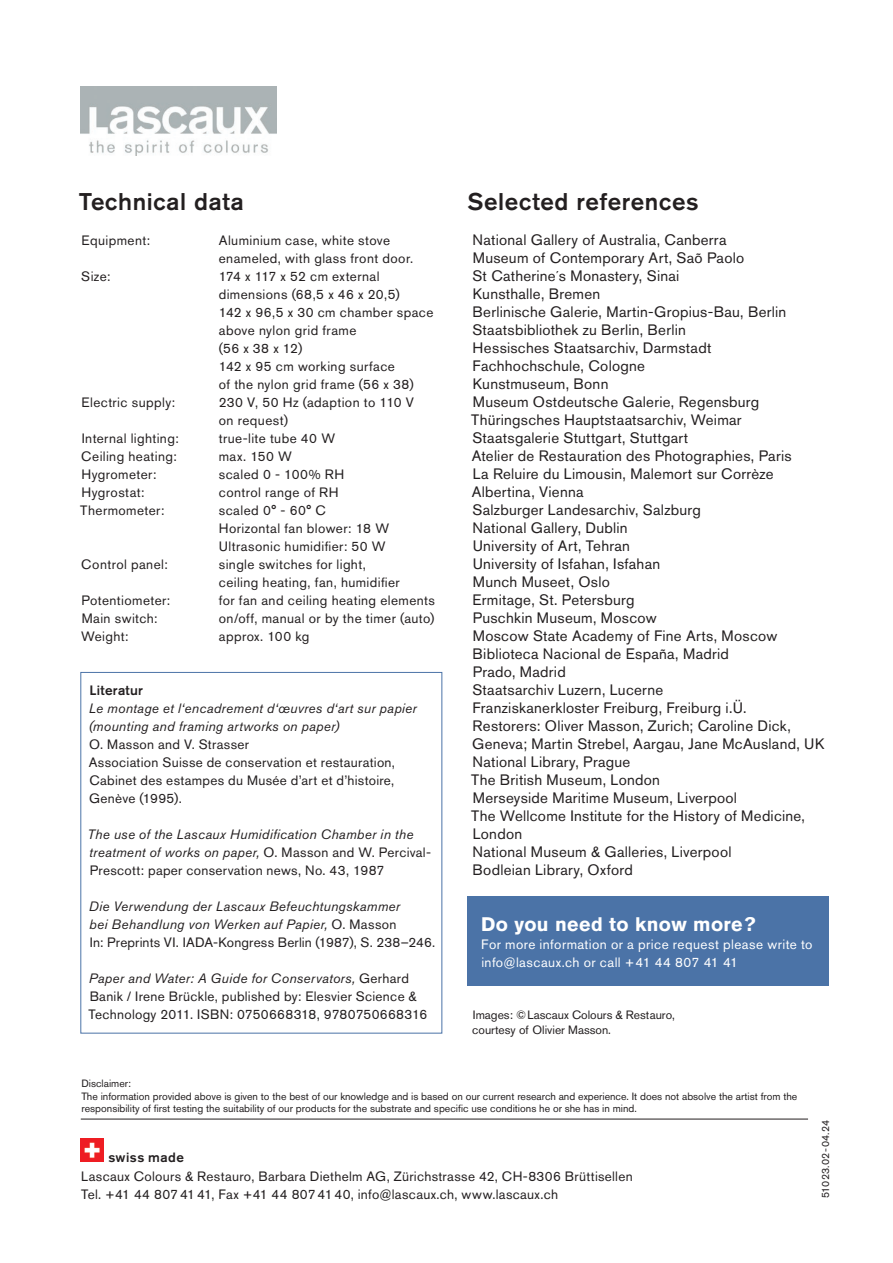
<style>
.page{position:relative;width:893px;height:1263px;background:#fff}
.page>*{position:absolute;margin:0;border:0;box-sizing:border-box;transform-origin:0 0}
.t1{font:500 24px "Akzidenz Grotesk BE";letter-spacing:.025em;color:#231f20}
.t2{font:700 19.5px "Akzidenz Grotesk BE";letter-spacing:.015em;color:#fff}
.t3{font:15px/18px "Akzidenz Grotesk BE";letter-spacing:.02em;color:#231f20}
.t4{font:13.5px/18px "Akzidenz Grotesk BE";letter-spacing:.03em;color:#231f20}
.t5{font:italic 13.5px/18px "Akzidenz Grotesk BE";letter-spacing:.02em;color:#231f20}
.t6{font:13.5px/18px "Akzidenz Grotesk BE";letter-spacing:.03em;color:#fff}
.t7{font:500 13.5px "Akzidenz Grotesk BE";letter-spacing:.02em;color:#231f20}
.t8{font:500 13.35px "Akzidenz Grotesk BE";letter-spacing:.035em;color:#231f20}
.t9{font:12px/14.4px "Akzidenz Grotesk BE";color:#231f20}
.t10{font:10.5px/12.6px "Akzidenz Grotesk BE";color:#231f20}
.t11{font:10.5px "Akzidenz Grotesk BE";letter-spacing:.02em;color:#231f20}
.s1{font-style:normal}
.s2{font-style:italic}
</style>
<div class="page">
<div style="left:80px;top:672px;width:362px;height:361px;border:1px solid #4b73a7"></div>
<div style="left:468px;top:897px;width:361px;height:89px;background:#4b73a7"></div>
<img style="left:81px;top:1138px;width:23px;height:24px">
<img style="left:81px;top:86px;width:195px;height:70px">
<hr style="left:81px;top:1119px;width:727px;height:1px;background:#231f20">
<h1 class="t1" style="left:79px;top:187px;width:167px">Technical data</h1>
<h1 class="t1" style="left:467px;top:187px;width:233px">Selected references</h1>
<p class="t3" style="left:471px;top:231px;width:355px">National Gallery of Australia, Canberra<br>Museum of Contemporary Art, Saõ Paolo<br>St Catherine´s Monastery, Sinai<br>Kunsthalle, Bremen<br>Berlinische Galerie, Martin-Gropius-Bau, Berlin Staatsbibliothek zu Berlin, Berlin<br>Hessisches Staatsarchiv, Darmstadt Fachhochschule, Cologne<br>Kunstmuseum, Bonn<br>Museum Ostdeutsche Galerie, Regensburg Thüringsches Hauptstaatsarchiv, Weimar Staatsgalerie Stuttgart, Stuttgart<br>Atelier de Restauration des Photographies, Paris<br>La Reluire du Limousin, Malemort sur Corrèze Albertina, Vienna<br>Salzburger Landesarchiv, Salzburg<br>National Gallery, Dublin<br>University of Art, Tehran<br>University of Isfahan, Isfahan<br>Munch Museet, Oslo<br>Ermitage, St. Petersburg<br>Puschkin Museum, Moscow<br>Moscow State Academy of Fine Arts, Moscow Biblioteca Nacional de España, Madrid<br>Prado, Madrid<br>Staatsarchiv Luzern, Lucerne<br>Franziskanerkloster Freiburg, Freiburg i.Ü.<br>Restorers: Oliver Masson, Zurich; Caroline Dick, Geneva; Martin Strebel, Aargau, Jane McAusland, UK National Library, Prague<br>The British Museum, London<br>Merseyside Maritime Museum, Liverpool<br>The Wellcome Institute for the History of Medicine, London<br>National Museum &amp; Galleries, Liverpool<br>Bodleian Library, Oxford</p>
<p class="t4" style="left:82px;top:232px;width:70px">Equipment:</p>
<p class="t4" style="left:219px;top:232px;width:196px">Aluminium case, white stove enameled, with glass front door.</p>
<p class="t4" style="left:81px;top:268px;width:31px">Size:</p>
<p class="t4" style="left:219px;top:268px;width:216px">174 x 117 x 52 cm external dimensions (68,5 x 46 x 20,5)<br>142 x 96,5 x 30 cm chamber space above nylon grid frame<br>(56 x 38 x 12)<br>142 x 95 cm working surface<br>of the nylon grid frame (56 x 38)</p>
<p class="t4" style="left:82px;top:394px;width:95px">Electric supply:</p>
<p class="t4" style="left:219px;top:394px;width:197px">230 V, 50 Hz (adaption to 110 V on request)</p>
<p class="t4" style="left:82px;top:429px;width:99px">Internal lighting:</p>
<p class="t4" style="left:219px;top:429px;width:118px">true-lite tube 40 W</p>
<p class="t4" style="left:81px;top:447px;width:97px">Ceiling heating:</p>
<p class="t4" style="left:219px;top:447px;width:75px">max. 150 W</p>
<p class="t4" style="left:82px;top:465px;width:76px">Hygrometer:</p>
<p class="t4" style="left:219px;top:465px;width:127px">scaled 0 - 100% RH</p>
<p class="t4" style="left:82px;top:483px;width:64px">Hygrostat:</p>
<p class="t4" style="left:219px;top:483px;width:121px">control range of RH</p>
<p class="t4" style="left:80px;top:501px;width:86px">Thermometer:</p>
<p class="t4" style="left:219px;top:501px;width:172px">scaled 0° - 60° C<br>Horizontal fan blower: 18 W<br>Ultrasonic humidifier: 50 W</p>
<p class="t4" style="left:81px;top:555px;width:88px">Control panel:</p>
<p class="t4" style="left:219px;top:555px;width:183px">single switches for light, ceiling heating, fan, humidifier</p>
<p class="t4" style="left:82px;top:591px;width:90px">Potentiometer:</p>
<p class="t4" style="left:219px;top:591px;width:218px">for fan and ceiling heating elements</p>
<p class="t4" style="left:82px;top:609px;width:77px">Main switch:</p>
<p class="t4" style="left:219px;top:609px;width:217px">on/off, manual or by the timer (auto)</p>
<p class="t4" style="left:81px;top:627px;width:49px">Weight:</p>
<p class="t4" style="left:219px;top:627px;width:92px">approx. 100 kg</p>
<p class="t7" style="left:90px;top:682px;width:55px">Literatur</p>
<p class="t5" style="left:89px;top:700px;width:330px">Le montage et l‘encadrement d‘œuvres d‘art sur papier (mounting and framing artworks on paper)</p>
<p class="t4" style="left:89px;top:736px;width:308px">O. Masson and V. Strasser<br>Association Suisse de conservation et restauration, Cabinet des estampes du Musée d’art et d’histoire, Genève (1995).</p>
<p class="t5" style="left:88px;top:826px;width:345px">The use of the Lascaux Humidification Chamber in the treatment of works on paper, <span class="s1">O. Masson and W. Percival-<br>Prescott: paper conservation news, No. 43, 1987</span></p>
<p class="t5" style="left:89px;top:898px;width:348px">Die Verwendung der Lascaux Befeuchtungskammer<br>bei Behandlung von Werken auf Papier, <span class="s1">O. Masson<br>In: Preprints VI. IADA-Kongress Berlin (1987), S. 238–246.</span></p>
<p class="t4" style="left:88px;top:970px;width:340px"><span class="s2">Paper and Water: A Guide for Conservators,</span> Gerhard<br>Banik / Irene Brückle, published by: Elesvier Science &amp;<br>Technology 2011. ISBN: 0750668318, 9780750668316</p>
<h2 class="t2" style="left:481px;top:912px;width:276px">Do you need to know more?</h2>
<p class="t6" style="left:481px;top:935px;width:333px">For more information or a price request please write to info@lascaux.ch or call +41 44 807 41 41</p>
<p class="t9" style="left:472px;top:1008px;width:204px">Images: ©Lascaux Colours &amp; Restauro, courtesy of Olivier Masson.</p>
<p class="t10" style="left:81px;top:1077px;width:717px">Disclaimer:<br>The information provided above is given to the best of our knowledge and is based on our current research and experience. It does not absolve the artist from the responsibility of first testing the suitability of our products for the substrate and specific use conditions he or she has in mind.</p>
<p class="t8" style="left:109px;top:1149px;width:77px">swiss made</p>
<p class="t4" style="left:81px;top:1168px;width:553px">Lascaux Colours &amp; Restauro, Barbara Diethelm AG, Zürichstrasse 42, CH-8306 Brüttisellen<br>Tel. +41 44 8074141, Fax +41 44 8074140, info@lascaux.ch, www.lascaux.ch</p>
<p class="t11" style="left:819px;top:1198px;width:80px;rotate:-90deg">51023.02-04.24</p>
</div>
